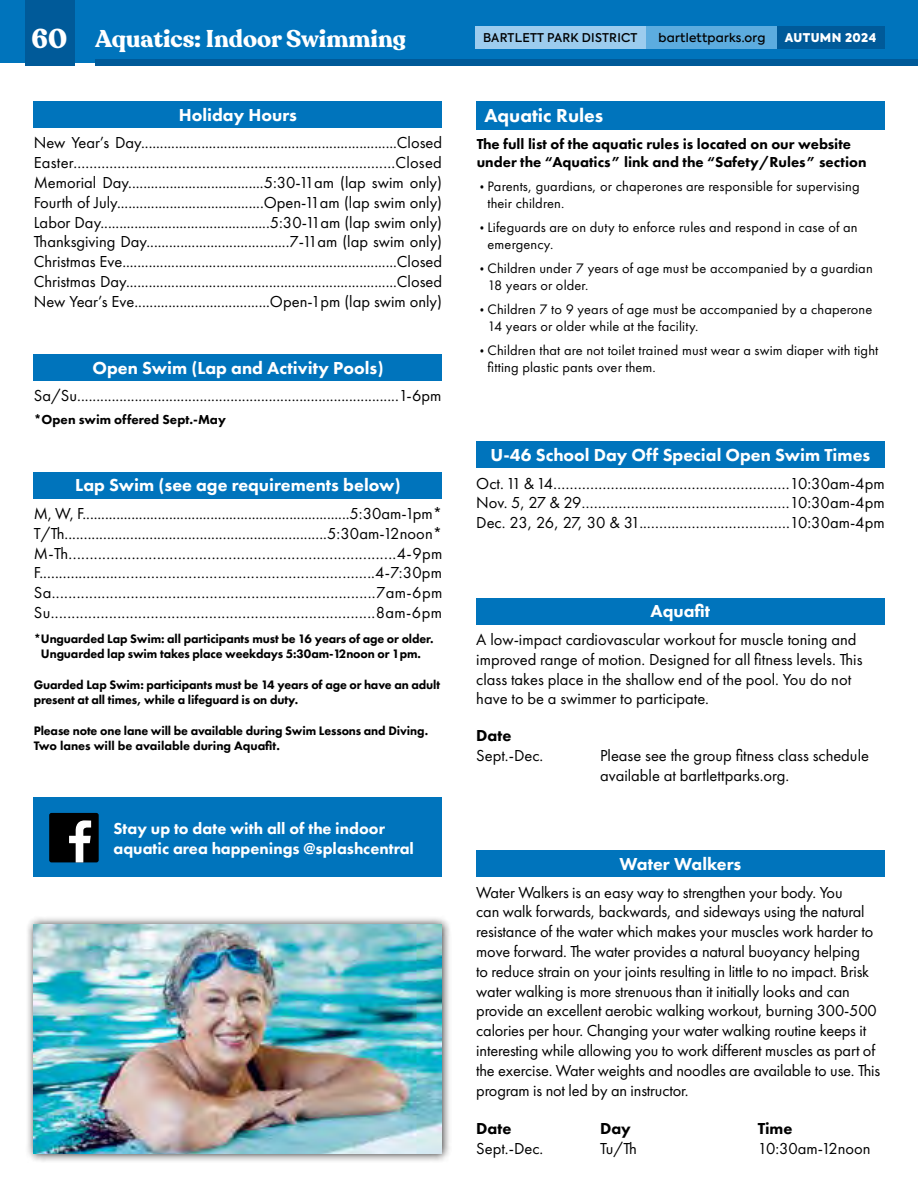
<style>
.page{position:relative;width:918px;height:1188px;background:#fff}
.page>*{position:absolute;margin:0;border:0;box-sizing:border-box;transform-origin:0 0}
.BAC_Price_Table{font:700 24px "Recoleta";color:#fff}
.t1{font:800 19.5px "Futura PT";color:#fff}
.t2{font:800 18px "Futura PT";color:#fff}
.t3{font:16.5px/19.8px "Futura PT";letter-spacing:-.01em;color:#000}
.t4{font:16.5px "Futura PT";letter-spacing:.015em;color:#000}
.t5{font:800 16.5px/19.8px "Futura PT";color:#fff}
.t6{font:800 16.5px "Futura PT";color:#000}
.t7{font:800 15px/18px "Futura PT";color:#000}
.t8{font:14.25px/17.1px "Futura PT";letter-spacing:.01em;color:#000}
.t9{font:800 13.5px "Futura PT";color:#000}
.t10{font:800 12.75px/15.3px "Futura PT";letter-spacing:-.01em;color:#000;text-align:center}
.t11{font:500 12px "Axiforma";letter-spacing:.02em;color:#000}
.t12{font:900 12px "Axiforma";letter-spacing:.03em;color:#fff}
.s1{font-size:27px}
.s2{font-weight:700;font-size:12px}
</style>
<div class="page">
<div style="left:34px;top:101px;width:408px;height:27px;background:#0074bc"></div>
<div style="left:34px;top:354px;width:408px;height:27px;background:#0074bc"></div>
<div style="left:34px;top:472px;width:408px;height:27px;background:#0074bc"></div>
<div style="left:34px;top:798px;width:408px;height:79px;background:#0074bc"></div>
<div style="left:49px;top:813px;width:50px;height:49px;background:#000;border-radius:2px"></div>
<svg style="left:69px;top:820px;width:22px;height:42px"></svg>
<div style="left:476px;top:101px;width:409px;height:28px;background:#0074bc"></div>
<div style="left:476px;top:850px;width:409px;height:28px;background:#0074bc"></div>
<div style="left:476px;top:441px;width:409px;height:27px;background:#0074bc"></div>
<div style="left:476px;top:598px;width:409px;height:27px;background:#0074bc"></div>
<div style="left:25px;top:915px;width:426px;height:248px;background:#000;opacity:.8"></div>
<img style="left:34px;top:924px;width:408px;height:230px">
<div style="left:0;top:0;width:918px;height:63px;background:#0074bc"></div>
<div style="left:25px;top:0;width:49px;height:66px;background:#005a99"></div>
<div style="left:475px;top:26px;width:174px;height:23px;background:#9cccee"></div>
<div style="left:647px;top:26px;width:137px;height:23px;background:#5cacdf"></div>
<div style="left:777px;top:26px;width:107px;height:23px;background:#005a99"></div>
<div style="left:95px;top:60px;width:823px;height:6px;background:#005a99"></div>
<p class="BAC_Price_Table" style="left:32px;top:24px;width:376px"><span class="s1">60</span> Aquatics: Indoor Swimming</p>
<p class="t11" style="left:483px;top:30px;width:156px">BARTLETT PARK DISTRICT</p>
<p class="t11" style="left:658px;top:30px;width:108px">bartlettparks.org</p>
<p class="t12" style="left:785px;top:29px;width:93px">AUTUMN 2024</p>
<p class="t2" style="left:179px;top:104px;width:120px">Holiday Hours</p>
<p class="t3" style="left:34px;top:133px;width:410px">New Year’s Day....................................................................Closed</p>
<p class="t4" style="left:34px;top:153px;width:410px">Easter................................................................................Closed</p>
<p class="t3" style="left:34px;top:172px;width:410px">Memorial Day....................................5:30-11am (lap swim only)</p>
<p class="t3" style="left:34px;top:192px;width:410px">Fourth of July.......................................Open-11am (lap swim only)</p>
<p class="t3" style="left:34px;top:212px;width:410px">Labor Day.............................................5:30-11am (lap swim only)</p>
<p class="t3" style="left:34px;top:232px;width:410px">Thanksgiving Day......................................7-11am (lap swim only)</p>
<p class="t3" style="left:34px;top:252px;width:410px">Christmas Eve.........................................................................Closed</p>
<p class="t3" style="left:34px;top:271px;width:410px">Christmas Day........................................................................Closed</p>
<p class="t3" style="left:34px;top:291px;width:410px">New Year’s Eve....................................Open-1pm (lap swim only)</p>
<p class="t2" style="left:92px;top:357px;width:292px">Open Swim (Lap and Activity Pools)</p>
<p class="t3" style="left:34px;top:386px;width:409px">Sa/Su....................................................................................1-6pm</p>
<p class="t9" style="left:34px;top:411px;width:194px">*Open swim offered Sept.-May</p>
<p class="t2" style="left:75px;top:474px;width:327px">Lap Swim (see age requirements below)</p>
<p class="t3" style="left:34px;top:503px;width:410px">M, W, F.......................................................................5:30am-1pm*</p>
<p class="t3" style="left:34px;top:523px;width:410px">T/Th....................................................................5:30am-12noon*</p>
<p class="t3" style="left:34px;top:543px;width:410px">M-Th..............................................................................4-9pm</p>
<p class="t3" style="left:34px;top:563px;width:410px">F....................……………………………………………………..4-7:30pm</p>
<p class="t3" style="left:34px;top:583px;width:410px">Sa..............................................................................7am-6pm</p>
<p class="t3" style="left:34px;top:602px;width:410px">Su..............................................................................8am-6pm</p>
<p class="t10" style="left:34px;top:631px;width:402px">*Unguarded Lap Swim: all participants must be 16 years of age or older.<br>Unguarded lap swim takes place weekdays 5:30am-12noon or 1pm.</p>
<p class="t10" style="left:34px;top:677px;width:408px;text-align:left">Guarded Lap Swim: participants must be 14 years of age or have an adult present at all times, while a lifeguard is on duty.</p>
<p class="t10" style="left:34px;top:723px;width:396px">Please note one lane will be available during Swim Lessons and Diving.</p>
<p class="t10" style="left:34px;top:738px;width:248px">Two lanes will be available during Aquafit.</p>
<p class="t5" style="left:114px;top:818px;width:302px">Stay up to date with all of the indoor aquatic area happenings @splashcentral</p>
<p class="t1" style="left:484px;top:103px;width:121px">Aquatic Rules</p>
<p class="t7" style="left:477px;top:135px;width:391px">The full list of the aquatic rules is located on our website under the “Aquatics” link and the “Safety/Rules” section</p>
<p class="t8" style="left:488px;top:178px;width:374px;text-indent:-11px"><span class="s2">•</span>Parents, guardians, or chaperones are responsible for supervising their children.</p>
<p class="t8" style="left:488px;top:218px;width:372px;text-indent:-11px"><span class="s2">•</span>Lifeguards are on duty to enforce rules and respond in case of an emergency.</p>
<p class="t8" style="left:488px;top:259px;width:387px;text-indent:-11px"><span class="s2">•</span>Children under 7 years of age must be accompanied by a guardian<br>18 years or older.</p>
<p class="t8" style="left:488px;top:300px;width:386px;text-indent:-11px"><span class="s2">•</span>Children 7 to 9 years of age must be accompanied by a chaperone<br>14 years or older while at the facility.</p>
<p class="t8" style="left:488px;top:341px;width:392px;text-indent:-11px"><span class="s2">•</span>Children that are not toilet trained must wear a swim diaper with tight fitting plastic pants over them.</p>
<p class="t2" style="left:491px;top:444px;width:381px">U-46 School Day Off Special Open Swim Times</p>
<p class="t3" style="left:476px;top:473px;width:410px">Oct. 11 &amp; 14………………...…………….…………………10:30am-4pm</p>
<p class="t3" style="left:476px;top:493px;width:410px">Nov. 5, 27 &amp; 29………………...…………………………10:30am-4pm</p>
<p class="t3" style="left:476px;top:513px;width:410px">Dec. 23, 26, 27, 30 &amp; 31..…….……………………….10:30am-4pm</p>
<p class="t2" style="left:651px;top:600px;width:61px">Aquafit</p>
<p class="t3" style="left:476px;top:629px;width:388px">A low-impact cardiovascular workout for muscle toning and improved range of motion. Designed for all fitness levels. This class takes place in the shallow end of the pool. You do not have to be a swimmer to participate.</p>
<p class="t6" style="left:476px;top:725px;width:37px">Date</p>
<p class="t3" style="left:476px;top:746px;width:69px">Sept.-Dec.</p>
<p class="t3" style="left:600px;top:746px;width:270px">Please see the group fitness class schedule available at bartlettparks.org.</p>
<p class="t2" style="left:619px;top:853px;width:123px">Water Walkers</p>
<p class="t3" style="left:476px;top:882px;width:406px">Water Walkers is an easy way to strengthen your body. You<br>can walk forwards, backwards, and sideways using the natural resistance of the water which makes your muscles work harder to move forward. The water provides a natural buoyancy helping<br>to reduce strain on your joints resulting in little to no impact. Brisk water walking is more strenuous than it initially looks and can provide an excellent aerobic walking workout, burning 300-500 calories per hour. Changing your water walking routine keeps it interesting while allowing you to work different muscles as part of the exercise. Water weights and noodles are available to use. This program is not led by an instructor.</p>
<p class="t6" style="left:476px;top:1118px;width:37px">Date</p>
<p class="t3" style="left:476px;top:1138px;width:69px">Sept.-Dec.</p>
<p class="t6" style="left:600px;top:1118px;width:32px">Day</p>
<p class="t3" style="left:600px;top:1138px;width:38px">Tu/Th</p>
<p class="t6" style="left:758px;top:1118px;width:36px">Time</p>
<p class="t3" style="left:758px;top:1138px;width:114px">10:30am-12noon</p>
</div>
